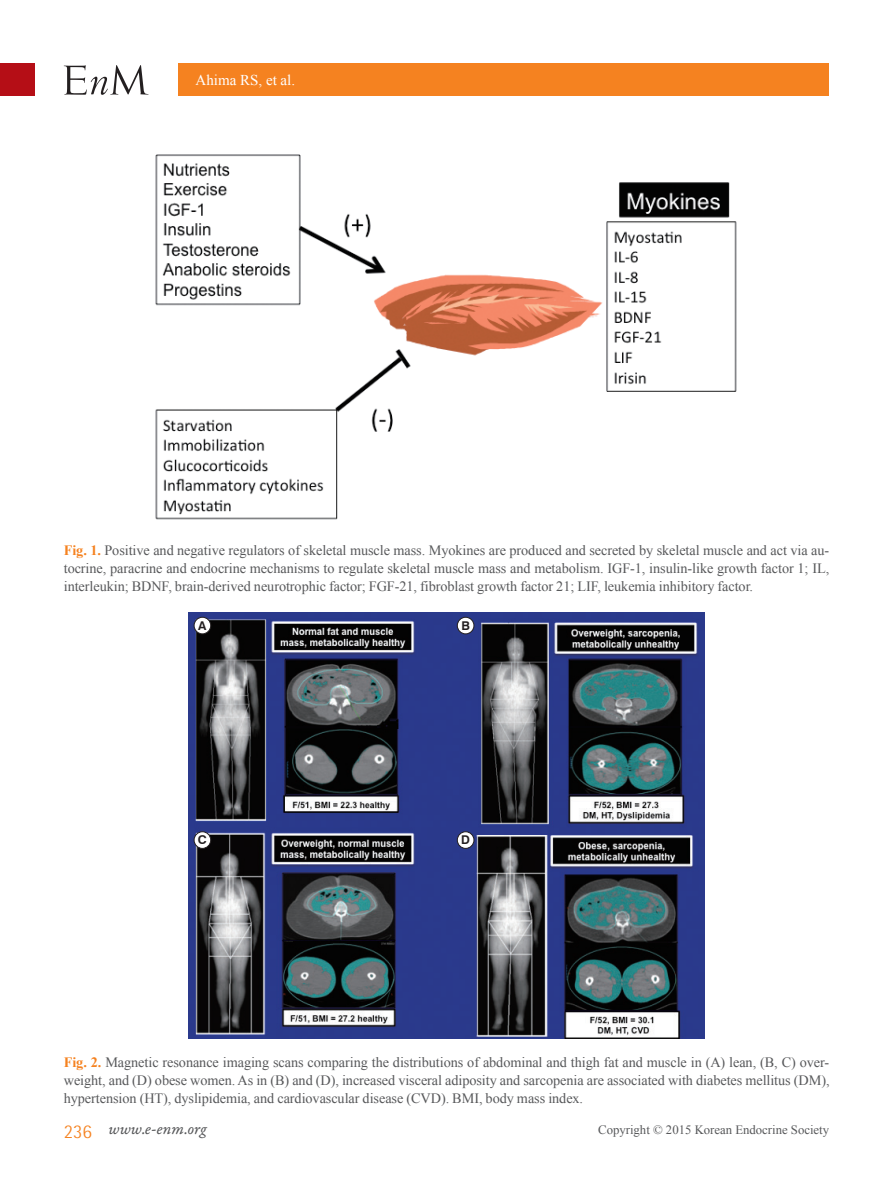
<style>
.page{position:relative;width:893px;height:1191px;background:#fff}
.page>*{position:absolute;margin:0;border:0;box-sizing:border-box;transform-origin:0 0}
.t1{font:16.5px "Garamond Premr Pro It Capt";color:#57585a}
.t2{font:15px "Times New Roman";color:#fff}
.표그림제목{font:14.25px/17.9px "Times New Roman";letter-spacing:-.005em;color:#57585a;text-align:justify}
.t3{font:12.75px "Times New Roman";color:#57585a}
.t4{font:700 12.15px "Swiss 721 BT";color:#231f20}
.s1{font-weight:700;color:#f58220}
.s2{font-family:"Rotis Semi Sans Std";font-weight:300;font-size:19.5px;color:#f58220}
</style>
<div class="page">
<div style="left:0;top:64px;width:34px;height:32px;background:#b50e16"></div>
<div style="left:179px;top:64px;width:650px;height:32px;background:#f58220"></div>
<svg style="left:64px;top:65px;width:85px;height:30px"></svg>
<img style="left:155px;top:154px;width:582px;height:366px">
<img style="left:188px;top:613px;width:517px;height:425px">
<div style="left:194px;top:617px;width:17px;height:17px;background:#fff;border-radius:50%"></div>
<div style="left:194px;top:617px;width:17px;height:17px;border:1px solid #231f20;border-radius:50%"></div>
<div style="left:457px;top:617px;width:17px;height:17px;background:#fff;border-radius:50%"></div>
<div style="left:457px;top:617px;width:17px;height:17px;border:1px solid #231f20;border-radius:50%"></div>
<div style="left:194px;top:831px;width:17px;height:17px;background:#fff;border-radius:50%"></div>
<div style="left:194px;top:831px;width:17px;height:17px;border:1px solid #231f20;border-radius:50%"></div>
<div style="left:457px;top:831px;width:17px;height:17px;background:#fff;border-radius:50%"></div>
<div style="left:457px;top:831px;width:17px;height:17px;border:1px solid #231f20;border-radius:50%"></div>
<p class="t2" style="left:196px;top:70px;width:101px">Ahima RS, et al.</p>
<p class="표그림제목" style="left:64px;top:541px;width:767px"><span class="s1">Fig. 1.</span> Positive and negative regulators of skeletal muscle mass. Myokines are produced and secreted by skeletal muscle and act via au&shy;tocrine, paracrine and endocrine mechanisms to regulate skeletal muscle mass and metabolism. IGF-1, insulin-like growth factor 1; IL, interleukin; BDNF, brain-derived neurotrophic factor; FGF-21, fibroblast growth factor 21; LIF, leukemia inhibitory factor.</p>
<p class="t4" style="left:198px;top:618px;width:10px">A</p>
<p class="t4" style="left:461px;top:618px;width:10px">B</p>
<p class="t4" style="left:198px;top:832px;width:10px">C</p>
<p class="t4" style="left:461px;top:832px;width:10px">D</p>
<p class="표그림제목" style="left:64px;top:1053px;width:767px"><span class="s1">Fig. 2.</span> Magnetic resonance imaging scans comparing the distributions of abdominal and thigh fat and muscle in (A) lean, (B, C) over&shy;weight, and (D) obese women. As in (B) and (D), increased visceral adiposity and sarcopenia are associated with diabetes mellitus (DM), hypertension (HT), dyslipidemia, and cardiovascular disease (CVD). BMI, body mass index.</p>
<p class="t1" style="left:64px;top:1118px;width:144px"><span class="s2">236</span> www.e-enm.org</p>
<p class="t3" style="left:598px;top:1120px;width:233px">Copyright © 2015 Korean Endocrine Society</p>
</div>
